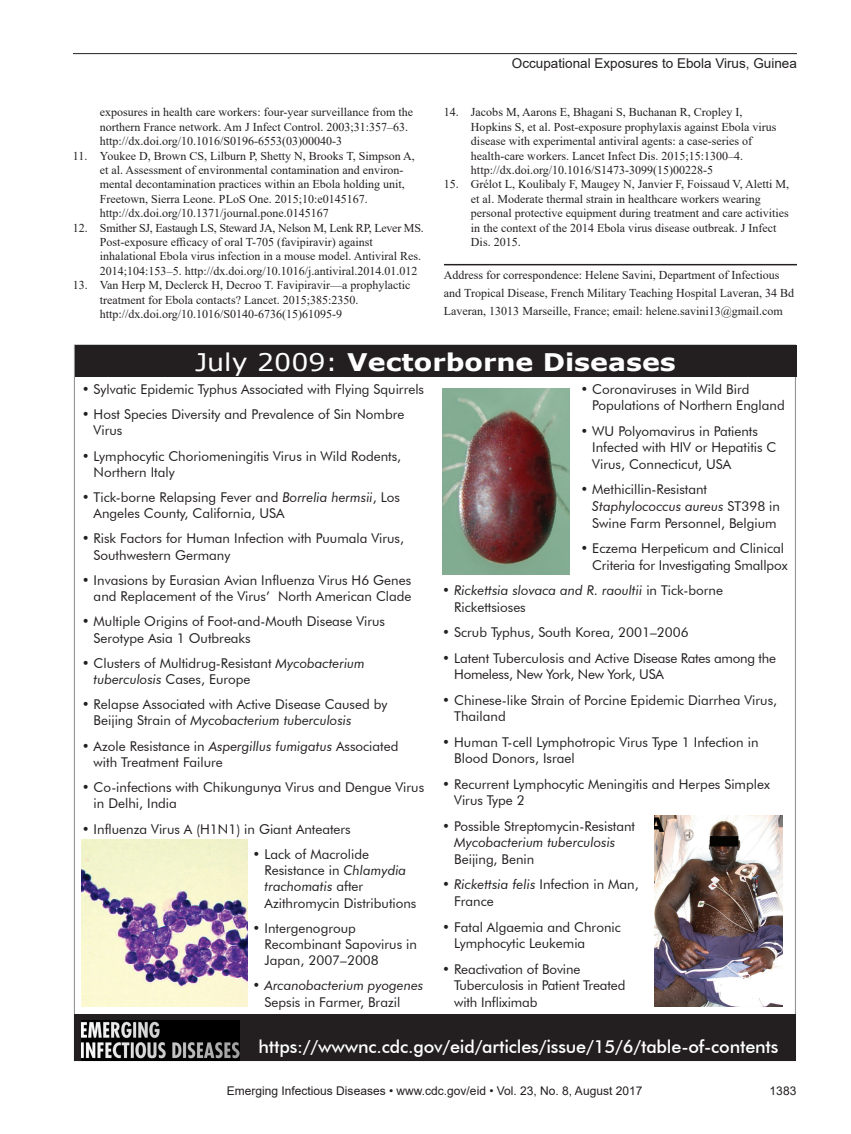
<style>
.page{position:relative;width:851px;height:1134px;background:#fff}
.page>*{position:absolute;margin:0;border:0;box-sizing:border-box;transform-origin:0 0}
.t1{font:700 24.3px "Verdana";color:#fff;scale:1.11 1}
.Body_Text{font:500 18px "Futura BT";letter-spacing:-.01em;color:#fff}
.TOC_Title{font:13.5px/16.2px "Futura BT";color:#231f20}
.TOC_Title-2{font:italic 13.5px/16.2px "Futura BT";color:#231f20}
.TOC_Title-3{font:13.5px/16.5px "Futura BT";letter-spacing:-.02em;color:#231f20}
.Running_Head{font:13.5px "Arial";color:#231f20}
.References{font:12px/14.4px "Times New Roman";color:#231f20}
.Correspondence{font:12px/18px "Times New Roman";color:#231f20}
.t2{font:12px "Arial";color:#231f20}
.s1{font-weight:400}
.s2{font-style:italic}
.s3{font-style:normal}
</style>
<div class="page">
<hr style="left:73px;top:53px;width:723px;height:1px;background:#231f20">
<hr style="left:444px;top:264px;width:353px;height:1px;background:#231f20">
<div style="left:74px;top:345px;width:722px;height:716px;background:#fff;border:1px solid #939598"></div>
<div style="left:74px;top:1014px;width:721px;height:47px;background:#231f20"></div>
<div style="left:75px;top:346px;width:721px;height:31px;background:#231f20"></div>
<img style="left:81px;top:1021px;width:158px;height:39px">
<img style="left:82px;top:839px;width:166px;height:168px">
<img style="left:442px;top:388px;width:128px;height:187px">
<img style="left:654px;top:816px;width:128px;height:191px">
<p class="References" style="left:100px;top:105px;width:314px">exposures in health care workers: four-year surveillance from the northern France network. Am J Infect Control. 2003;31:357–63. http://dx.doi.org/10.1016/S0196-6553(03)00040-3</p>
<p class="References" style="left:100px;top:148px;width:316px;text-indent:-27px">11. Youkee D, Brown CS, Lilburn P, Shetty N, Brooks T, Simpson A, et al. Assessment of environmental contamination and environ&shy;mental decontamination practices within an Ebola holding unit, Freetown, Sierra Leone. PLoS One. 2015;10:e0145167. http://dx.doi.org/10.1371/journal.pone.0145167</p>
<p class="References" style="left:100px;top:220px;width:325px;text-indent:-27px">12. Smither SJ, Eastaugh LS, Steward JA, Nelson M, Lenk RP, Lever MS.<br>Post-exposure efficacy of oral T-705 (favipiravir) against inhalational Ebola virus infection in a mouse model. Antiviral Res.<br>2014;104:153–5. http://dx.doi.org/10.1016/j.antiviral.2014.01.012</p>
<p class="References" style="left:100px;top:278px;width:312px;text-indent:-27px">13. Van Herp M, Declerck H, Decroo T. Favipiravir—a prophylactic treatment for Ebola contacts? Lancet. 2015;385:2350. http://dx.doi.org/10.1016/S0140-6736(15)61095-9</p>
<p class="Running_Head" style="left:512px;top:54px;width:286px">Occupational Exposures to Ebola Virus, Guinea</p>
<p class="References" style="left:471px;top:105px;width:307px;text-indent:-27px">14. Jacobs M, Aarons E, Bhagani S, Buchanan R, Cropley I, Hopkins S, et al. Post-exposure prophylaxis against Ebola virus disease with experimental antiviral agents: a case-series of health-care workers. Lancet Infect Dis. 2015;15:1300–4. http://dx.doi.org/10.1016/S1473-3099(15)00228-5</p>
<p class="References" style="left:471px;top:177px;width:319px;text-indent:-27px">15. Grélot L, Koulibaly F, Maugey N, Janvier F, Foissaud V, Aletti M, et al. Moderate thermal strain in healthcare workers wearing personal protective equipment during treatment and care activities in the context of the 2014 Ebola virus disease outbreak. J Infect Dis. 2015.</p>
<p class="Correspondence" style="left:444px;top:266px;width:351px">Address for correspondence: Helene Savini, Department of Infectious and Tropical Disease, French Military Teaching Hospital Laveran, 34 Bd<br>Laveran, 13013 Marseille, France; email: helene.savini13@gmail.com</p>
<h1 class="t1" style="left:195px;top:345px;width:435px"><span class="s1">July 2009:</span> Vectorborne Diseases</h1>
<p class="TOC_Title" style="left:82px;top:381px;width:344px">• Sylvatic Epidemic Typhus Associated with Flying Squirrels</p>
<p class="TOC_Title" style="left:94px;top:406px;width:312px;text-indent:-12px">• Host Species Diversity and Prevalence of Sin Nombre<br>Virus</p>
<p class="TOC_Title" style="left:94px;top:448px;width:309px;text-indent:-12px">• Lymphocytic Choriomeningitis Virus in Wild Rodents,<br>Northern Italy</p>
<p class="TOC_Title" style="left:94px;top:489px;width:308px;text-indent:-12px">• Tick-borne Relapsing Fever and <span class="s2">Borrelia hermsii</span>, Los<br>Angeles County, California, USA</p>
<p class="TOC_Title" style="left:94px;top:530px;width:312px;text-indent:-12px">• Risk Factors for Human Infection with Puumala Virus,<br>Southwestern Germany</p>
<p class="TOC_Title" style="left:82px;top:572px;width:331px;text-align:right">• Invasions by Eurasian Avian Influenza Virus H6 Genes and Replacement of the Virus’ North American Clade</p>
<p class="TOC_Title" style="left:94px;top:613px;width:293px;text-indent:-12px">• Multiple Origins of Foot-and-Mouth Disease Virus<br>Serotype Asia 1 Outbreaks</p>
<p class="TOC_Title" style="left:94px;top:655px;width:273px;text-indent:-12px">• Clusters of Multidrug-Resistant <span class="s2">Mycobacterium tuberculosis</span> Cases, Europe</p>
<p class="TOC_Title" style="left:94px;top:696px;width:295px;text-indent:-12px">• Relapse Associated with Active Disease Caused by<br>Beijing Strain of <span class="s2">Mycobacterium tuberculosis</span></p>
<p class="TOC_Title" style="left:94px;top:738px;width:306px;text-indent:-12px">• Azole Resistance in <span class="s2">Aspergillus fumigatus</span> Associated with Treatment Failure</p>
<p class="TOC_Title" style="left:94px;top:779px;width:332px;text-indent:-12px">• Co-infections with Chikungunya Virus and Dengue Virus in Delhi, India</p>
<p class="TOC_Title" style="left:82px;top:821px;width:270px">• Influenza Virus A (H1N1) in Giant Anteaters</p>
<p class="TOC_Title" style="left:264px;top:846px;width:153px;text-indent:-12px">• Lack of Macrolide<br>Resistance in <span class="s2">Chlamydia trachomatis</span> after<br>Azithromycin Distributions</p>
<p class="TOC_Title" style="left:264px;top:920px;width:154px;text-indent:-12px">• Intergenogroup<br>Recombinant Sapovirus in<br>Japan, 2007–2008</p>
<p class="TOC_Title-2" style="left:264px;top:977px;width:160px;text-indent:-12px"><span class="s3">•</span> Arcanobacterium pyogenes<br><span class="s3">Sepsis in Farmer, Brazil</span></p>
<p class="TOC_Title" style="left:592px;top:381px;width:194px;text-indent:-12px">• Coronaviruses in Wild Bird<br>Populations of Northern England</p>
<p class="TOC_Title" style="left:592px;top:423px;width:186px;text-indent:-12px">• WU Polyomavirus in Patients<br>Infected with HIV or Hepatitis C<br>Virus, Connecticut, USA</p>
<p class="TOC_Title" style="left:592px;top:481px;width:189px;text-indent:-12px">• Methicillin-Resistant<br><span class="s2">Staphylococcus aureus</span> ST398 in<br>Swine Farm Personnel, Belgium</p>
<p class="TOC_Title" style="left:580px;top:540px;width:209px;text-align:right">• Eczema Herpeticum and Clinical<br>Criteria for Investigating Smallpox</p>
<p class="TOC_Title-2" style="left:454px;top:582px;width:270px;text-indent:-12px"><span class="s3">•</span> Rickettsia slovaca and R. raoultii <span class="s3">in Tick-borne<br>Rickettsioses</span></p>
<p class="TOC_Title" style="left:442px;top:624px;width:248px">• Scrub Typhus, South Korea, 2001–2006</p>
<p class="TOC_Title-3" style="left:454px;top:650px;width:323px;text-indent:-12px">• Latent Tuberculosis and Active Disease Rates among the<br>Homeless, New York, New York, USA</p>
<p class="TOC_Title" style="left:454px;top:692px;width:324px;text-indent:-12px">• Chinese-like Strain of Porcine Epidemic Diarrhea Virus,<br>Thailand</p>
<p class="TOC_Title" style="left:454px;top:734px;width:306px;text-indent:-12px">• Human T-cell Lymphotropic Virus Type 1 Infection in<br>Blood Donors, Israel</p>
<p class="TOC_Title" style="left:454px;top:776px;width:317px;text-indent:-12px">• Recurrent Lymphocytic Meningitis and Herpes Simplex<br>Virus Type 2</p>
<p class="TOC_Title" style="left:454px;top:818px;width:182px;text-indent:-12px">• Possible Streptomycin-Resistant<br><span class="s2">Mycobacterium tuberculosis<br></span>Beijing, Benin</p>
<p class="TOC_Title" style="left:454px;top:876px;width:186px;text-indent:-12px">• <span class="s2">Rickettsia felis</span> Infection in Man,<br>France</p>
<p class="TOC_Title" style="left:454px;top:918px;width:168px;text-indent:-12px">• Fatal Algaemia and Chronic<br>Lymphocytic Leukemia</p>
<p class="TOC_Title" style="left:454px;top:960px;width:173px;text-indent:-12px">• Reactivation of Bovine<br>Tuberculosis in Patient Treated with Infliximab</p>
<p class="Body_Text" style="left:258px;top:1035px;width:521px">https://wwwnc.cdc.gov/eid/articles/issue/15/6/table-of-contents</p>
<p class="t2" style="left:227px;top:1083px;width:417px">Emerging Infectious Diseases • www.cdc.gov/eid • Vol. 23, No. 8, August 2017</p>
<p class="t2" style="left:769px;top:1083px;width:28px">1383</p>
</div>
